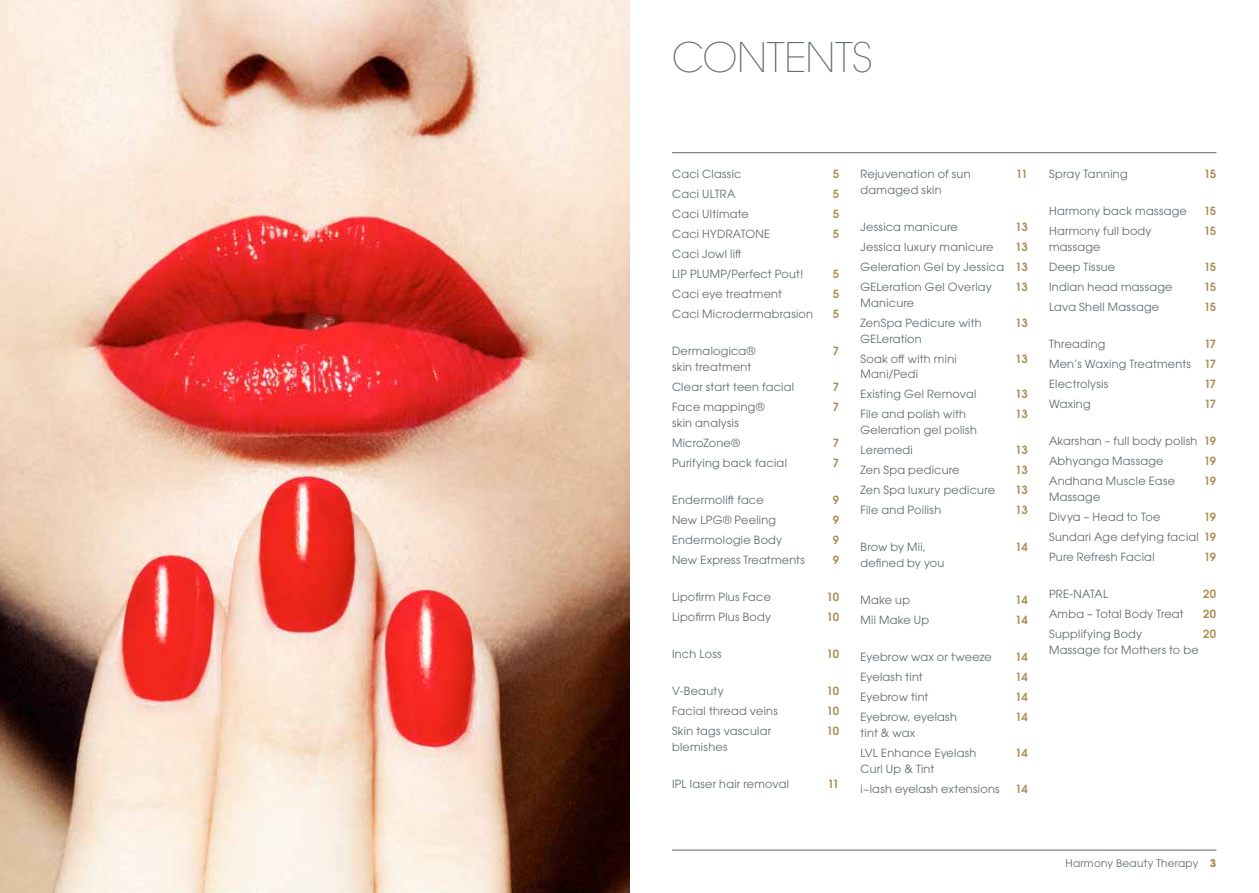
<style>
.page{position:relative;width:1259px;height:893px;background:#fff}
.page>*{position:absolute;margin:0;border:0;box-sizing:border-box;transform-origin:0 0}
.t1{font:200 40.5px "ITC Avant Garde Std";letter-spacing:-.005em;color:#606a70}
.t2{font:11.25px/20px "ITC Avant Garde Std";letter-spacing:.025em;color:#606a70}
.t3{font:600 11.25px "ITC Avant Garde Std";letter-spacing:-.045em;color:#ac8c55}
.t4{font:11.25px "ITC Avant Garde Std";color:#606a70}
.t5{font:10.5px "ITC Avant Garde Std";letter-spacing:.025em;color:#606a70}
.s1{font-weight:600;color:#ac8c55}
.s2{font-weight:700;color:#ac8c55}
</style>
<div class="page">
<img style="left:0;top:0;width:629px;height:893px">
<hr style="left:672px;top:850px;width:544px;height:1px;background:#606a70">
<hr style="left:672px;top:152px;width:544px;height:1px;background:#606a70">
<h1 class="t1" style="left:672px;top:33px;width:202px">CONTENTS</h1>
<p class="t2" style="left:672px;top:164px;width:71px">Caci Classic</p>
<p class="t3" style="left:833px;top:167px;width:8px">5</p>
<p class="t2" style="left:672px;top:184px;width:65px">Caci ULTRA</p>
<p class="t3" style="left:833px;top:187px;width:8px">5</p>
<p class="t2" style="left:672px;top:204px;width:78px">Caci Ultimate</p>
<p class="t3" style="left:833px;top:207px;width:8px">5</p>
<p class="t2" style="left:672px;top:224px;width:100px">Caci HYDRATONE</p>
<p class="t3" style="left:833px;top:227px;width:8px">5</p>
<p class="t2" style="left:672px;top:244px;width:133px">Caci Jowl lift<br>LIP PLUMP/Perfect Pout!</p>
<p class="t3" style="left:833px;top:267px;width:8px">5</p>
<p class="t2" style="left:672px;top:284px;width:111px">Caci eye treatment</p>
<p class="t3" style="left:833px;top:287px;width:8px">5</p>
<p class="t2" style="left:672px;top:304px;width:143px">Caci Microdermabrasion</p>
<p class="t3" style="left:833px;top:307px;width:8px">5</p>
<p class="t2" style="left:672px;top:341px;width:85px">Dermalogica®</p>
<p class="t3" style="left:833px;top:344px;width:8px">7</p>
<p class="t2" style="left:672px;top:357px;width:123px">skin treatment<br>Clear start teen facial</p>
<p class="t3" style="left:833px;top:380px;width:8px">7</p>
<p class="t2" style="left:672px;top:397px;width:94px">Face mapping®</p>
<p class="t3" style="left:833px;top:400px;width:8px">7</p>
<p class="t2" style="left:672px;top:413px;width:69px">skin analysis<br>MicroZone®</p>
<p class="t3" style="left:833px;top:435px;width:8px">7</p>
<p class="t2" style="left:672px;top:453px;width:116px">Purifying back facial</p>
<p class="t3" style="left:833px;top:455px;width:8px">7</p>
<p class="t2" style="left:672px;top:490px;width:93px">Endermolift face</p>
<p class="t3" style="left:833px;top:492px;width:8px">9</p>
<p class="t2" style="left:672px;top:510px;width:106px">New LPG® Peeling</p>
<p class="t3" style="left:833px;top:512px;width:8px">9</p>
<p class="t2" style="left:672px;top:530px;width:112px">Endermologie Body</p>
<p class="t3" style="left:833px;top:532px;width:8px">9</p>
<p class="t2" style="left:672px;top:550px;width:134px">New Express Treatments</p>
<p class="t3" style="left:833px;top:552px;width:8px">9</p>
<p class="t2" style="left:672px;top:587px;width:100px">Lipofirm Plus Face</p>
<p class="t3" style="left:827px;top:589px;width:14px">10</p>
<p class="t2" style="left:672px;top:607px;width:100px">Lipofirm Plus Body</p>
<p class="t3" style="left:827px;top:609px;width:14px">10</p>
<p class="t2" style="left:672px;top:644px;width:51px">Inch Loss</p>
<p class="t3" style="left:827px;top:647px;width:14px">10</p>
<p class="t2" style="left:672px;top:681px;width:53px">V-Beauty</p>
<p class="t3" style="left:827px;top:684px;width:14px">10</p>
<p class="t2" style="left:672px;top:701px;width:107px">Facial thread veins</p>
<p class="t3" style="left:827px;top:704px;width:14px">10</p>
<p class="t2" style="left:672px;top:721px;width:101px">Skin tags vascular</p>
<p class="t3" style="left:827px;top:724px;width:14px">10</p>
<p class="t2" style="left:672px;top:737px;width:57px">blemishes</p>
<p class="t2" style="left:672px;top:774px;width:118px">IPL laser hair removal</p>
<p class="t3" style="left:827px;top:776px;width:13px">11</p>
<p class="t2" style="left:860px;top:164px;width:111px">Rejuvenation of sun</p>
<p class="t3" style="left:1016px;top:167px;width:13px">11</p>
<p class="t2" style="left:860px;top:180px;width:83px">damaged skin</p>
<p class="t2" style="left:860px;top:217px;width:99px">Jessica manicure</p>
<p class="t3" style="left:1015px;top:220px;width:14px">13</p>
<p class="t2" style="left:860px;top:237px;width:134px">Jessica luxury manicure</p>
<p class="t2" style="left:860px;top:237px;width:169px;text-align:justify;text-indent:155px"><span class="s1">13<br></span>Geleration Gel by Jessica <span class="s1">13<br></span>GELeration Gel Overlay</p>
<p class="t3" style="left:1015px;top:280px;width:14px">13</p>
<p class="t2" style="left:860px;top:293px;width:123px">Manicure<br>ZenSpa Pedicure with</p>
<p class="t2" style="left:860px;top:328px;width:98px">GELeration<br>Soak off with mini</p>
<p class="t2" style="left:860px;top:364px;width:117px">Mani/Pedi<br>Existing Gel Removal</p>
<p class="t3" style="left:1015px;top:315px;width:14px">13</p>
<p class="t3" style="left:1015px;top:351px;width:14px">13</p>
<p class="t3" style="left:1015px;top:387px;width:14px">13</p>
<p class="t2" style="left:860px;top:404px;width:107px">File and polish with</p>
<p class="t3" style="left:1015px;top:407px;width:14px">13</p>
<p class="t2" style="left:860px;top:420px;width:118px">Geleration gel polish<br>Leremedi</p>
<p class="t3" style="left:1015px;top:443px;width:14px">13</p>
<p class="t2" style="left:860px;top:460px;width:100px">Zen Spa pedicure</p>
<p class="t3" style="left:1015px;top:463px;width:14px">13</p>
<p class="t2" style="left:860px;top:480px;width:136px">Zen Spa luxury pedicure</p>
<p class="t3" style="left:1015px;top:483px;width:14px">13</p>
<p class="t2" style="left:860px;top:500px;width:82px">File and Poilish</p>
<p class="t3" style="left:1015px;top:503px;width:14px">13</p>
<p class="t2" style="left:860px;top:537px;width:67px">Brow by Mii,</p>
<p class="t3" style="left:1015px;top:540px;width:14px">14</p>
<p class="t2" style="left:860px;top:553px;width:85px">defined by you</p>
<p class="t2" style="left:860px;top:590px;width:51px">Make up</p>
<p class="t3" style="left:1015px;top:593px;width:14px">14</p>
<p class="t2" style="left:860px;top:610px;width:70px">Mii Make Up</p>
<p class="t3" style="left:1015px;top:613px;width:14px">14</p>
<p class="t4" style="left:860px;top:650px;width:133px">Eyebrow wax or tweeze</p>
<p class="t3" style="left:1015px;top:650px;width:14px">14</p>
<p class="t2" style="left:860px;top:667px;width:64px">Eyelash tint</p>
<p class="t3" style="left:1015px;top:670px;width:14px">14</p>
<p class="t4" style="left:860px;top:690px;width:69px">Eyebrow tint</p>
<p class="t3" style="left:1015px;top:690px;width:14px">14</p>
<p class="t2" style="left:860px;top:707px;width:98px">Eyebrow, eyelash</p>
<p class="t3" style="left:1015px;top:710px;width:14px">14</p>
<p class="t2" style="left:860px;top:723px;width:117px">tint &amp; wax<br>LVL Enhance Eyelash</p>
<p class="t3" style="left:1015px;top:745px;width:14px">14</p>
<p class="t2" style="left:860px;top:758px;width:141px">Curl Up &amp; Tint<br>i~lash eyelash extensions</p>
<p class="t3" style="left:1015px;top:781px;width:14px">14</p>
<p class="t2" style="left:1049px;top:164px;width:80px">Spray Tanning</p>
<p class="t3" style="left:1204px;top:167px;width:14px">15</p>
<p class="t2" style="left:1049px;top:201px;width:139px">Harmony back massage</p>
<p class="t3" style="left:1204px;top:204px;width:14px">15</p>
<p class="t2" style="left:1049px;top:221px;width:104px">Harmony full body</p>
<p class="t3" style="left:1204px;top:224px;width:14px">15</p>
<p class="t2" style="left:1049px;top:237px;width:68px">massage<br>Deep Tissue</p>
<p class="t3" style="left:1204px;top:260px;width:14px">15</p>
<p class="t2" style="left:1049px;top:277px;width:125px">Indian head massage</p>
<p class="t3" style="left:1204px;top:280px;width:14px">15</p>
<p class="t2" style="left:1049px;top:297px;width:112px">Lava Shell Massage</p>
<p class="t3" style="left:1204px;top:300px;width:14px">15</p>
<p class="t2" style="left:1049px;top:334px;width:58px">Threading</p>
<p class="t2" style="left:1049px;top:334px;width:169px;text-align:justify;text-indent:155px"><span class="s1">17<br></span>Men’s Waxing Treatments <span class="s1">17<br></span>Electrolysis</p>
<p class="t3" style="left:1204px;top:377px;width:13px">17</p>
<p class="t2" style="left:1049px;top:394px;width:43px">Waxing</p>
<p class="t3" style="left:1204px;top:397px;width:13px">17</p>
<p class="t2" style="left:1049px;top:431px;width:169px">Akarshan – full body polish <span class="s1">19<br></span>Abhyanga Massage</p>
<p class="t3" style="left:1204px;top:454px;width:14px">19</p>
<p class="t2" style="left:1049px;top:471px;width:127px">Andhana Muscle Ease</p>
<p class="t3" style="left:1204px;top:474px;width:14px">19</p>
<p class="t2" style="left:1049px;top:487px;width:113px">Massage<br>Divya – Head to Toe</p>
<p class="t2" style="left:1049px;top:507px;width:169px;text-align:justify;text-indent:155px"><span class="s1">19<br></span>Sundari Age defying facial <span class="s1">19<br></span>Pure Refresh Facial</p>
<p class="t3" style="left:1204px;top:550px;width:14px">19</p>
<p class="t2" style="left:1049px;top:584px;width:61px">PRE-NATAL</p>
<p class="t3" style="left:1203px;top:587px;width:15px">20</p>
<p class="t2" style="left:1049px;top:604px;width:136px">Amba – Total Body Treat</p>
<p class="t3" style="left:1203px;top:607px;width:15px">20</p>
<p class="t2" style="left:1049px;top:624px;width:95px">Supplifying Body</p>
<p class="t3" style="left:1203px;top:627px;width:15px">20</p>
<p class="t2" style="left:1049px;top:640px;width:151px">Massage for Mothers to be</p>
<p class="t5" style="left:1065px;top:856px;width:152px">Harmony Beauty Therapy <span class="s2">3</span></p>
</div>
